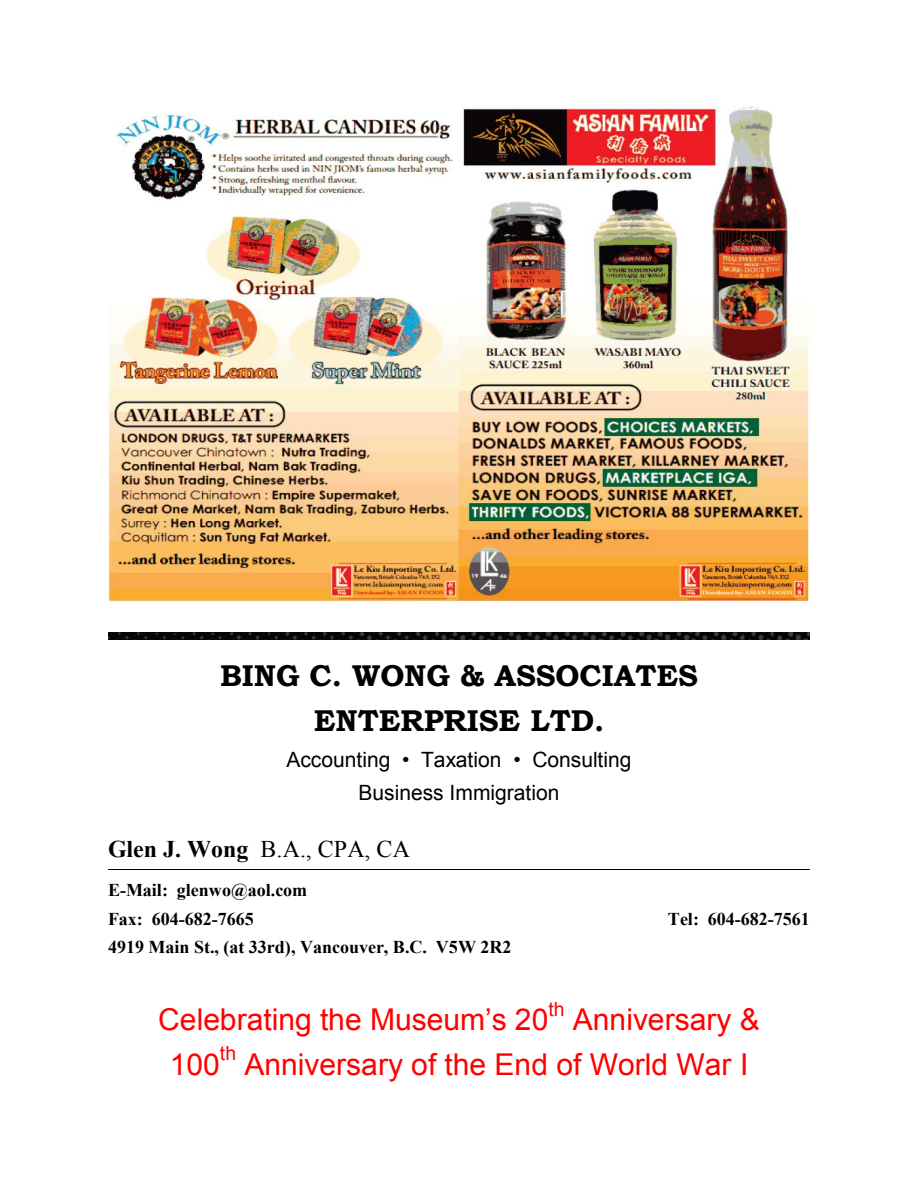
<style>
.page{position:relative;width:918px;height:1188px;background:#fff}
.page>*{position:absolute;margin:0;border:0;box-sizing:border-box;transform-origin:0 0}
.t1{font:30px "Arial";color:#f00}
.t2{font:700 30px "Bookman Old Style";color:#000}
.t3{font:24px "Times New Roman";color:#000}
.t4{font:21px "Arial";color:#000}
.t5{font:19.5px "Arial";color:#f00}
.t6{font:700 18px "Times New Roman";color:#000}
.s1{font-weight:700}
</style>
<div class="page">
<hr style="left:108px;top:870px;width:702px;height:1px;background:#000">
<img style="left:108px;top:106px;width:701px;height:496px">
<img style="left:108px;top:632px;width:702px;height:8px">
<p class="t2" style="left:220px;top:654px;width:479px">BING C. WONG &amp; ASSOCIATES</p>
<p class="t2" style="left:314px;top:699px;width:292px">ENTERPRISE LTD.</p>
<p class="t4" style="left:286px;top:746px;width:347px">Accounting • Taxation • Consulting</p>
<p class="t4" style="left:359px;top:778px;width:202px">Business Immigration</p>
<p class="t3" style="left:108px;top:832px;width:304px"><span class="s1">Glen J. Wong</span> B.A., CPA, CA</p>
<p class="t6" style="left:108px;top:878px;width:201px">E-Mail: glenwo@aol.com</p>
<p class="t6" style="left:108px;top:906px;width:147px">Fax: 604-682-7665</p>
<p class="t6" style="left:668px;top:906px;width:143px">Tel: 604-682-7561</p>
<p class="t6" style="left:108px;top:934px;width:405px">4919 Main St., (at 33rd), Vancouver, B.C. V5W 2R2</p>
<p class="t1" style="left:158px;top:1000px;width:392px">Celebrating the Museum’s 20</p>
<p class="t5" style="left:548px;top:996px;width:18px">th</p>
<p class="t1" style="left:573px;top:1000px;width:188px">Anniversary &amp;</p>
<p class="t1" style="left:170px;top:1044px;width:52px">100</p>
<p class="t5" style="left:220px;top:1041px;width:18px">th</p>
<p class="t1" style="left:244px;top:1044px;width:505px">Anniversary of the End of World War I</p>
</div>
